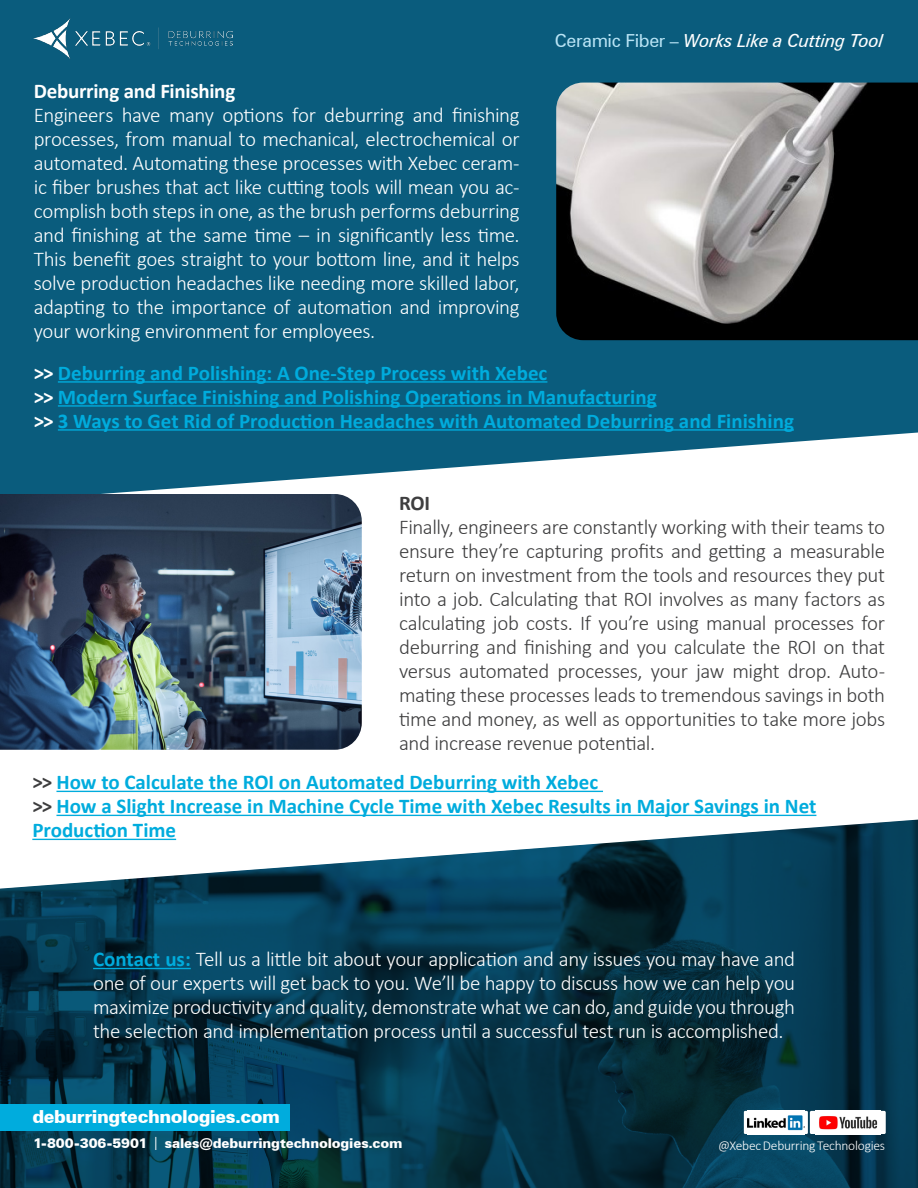
<style>
.page{position:relative;width:918px;height:1188px;background:#fff}
.page>*{position:absolute;margin:0;border:0;box-sizing:border-box;transform-origin:0 0}
.t1{font:300 21px/24px "Calibri";letter-spacing:-.02em;color:#fff;text-align:justify}
.t2{font:300 21px/24px "Calibri";letter-spacing:-.02em;color:#3e3e3f;text-align:justify}
.t3{font:700 21px/24px "Calibri";color:#00acdd}
.t4{font:700 21px "Calibri";letter-spacing:-.015em;color:#fff}
.t5{font:700 21px "Calibri";color:#3e3e3f}
.t6{font:italic 18px "Zurich BT";letter-spacing:-.025em;color:#fff}
.t7{font:900 18px "Zurich BT";letter-spacing:-.025em;color:#fff}
.t8{font:900 13.5px "Zurich BT";letter-spacing:-.01em;color:#fff}
.t9{font:300 13.5px "Calibri";letter-spacing:-.02em;color:#fff}
.s1{font-style:normal;color:#b9e4f5}
.s2{color:#fff}
.s3{color:#3e3e3f}
.s4{font-weight:700;color:#00acdd}
.s5{font-size:18.15px}
</style>
<div class="page">
<img style="left:0;top:889px;width:918px;height:299px">
<svg style="left:0;top:0;width:918px;height:494px;background:#1b6786"></svg>
<img style="left:34px;top:18px;width:199px;height:41px">
<div style="left:0;top:1104px;width:289px;height:27px;background:#00acdd"></div>
<div style="left:744px;top:1111px;width:64px;height:23px;background:#fff"></div>
<img style="left:748px;top:1115px;width:56px;height:16px">
<div style="left:810px;top:1111px;width:76px;height:23px;background:#fff;border-radius:2px"></div>
<img style="left:819px;top:1116px;width:59px;height:14px">
<img style="left:556px;top:83px;width:362px;height:257px">
<hr style="left:58px;top:381px;width:489px;height:2px;background:#00acdd">
<hr style="left:58px;top:405px;width:599px;height:2px;background:#00acdd">
<hr style="left:58px;top:429px;width:736px;height:2px;background:#00acdd">
<img style="left:0;top:494px;width:362px;height:256px">
<svg style="left:0;top:814px;width:918px;height:75px"></svg>
<hr style="left:56px;top:791px;width:547px;height:1px;background:#00acdd">
<hr style="left:56px;top:815px;width:760px;height:1px;background:#00acdd">
<hr style="left:32px;top:839px;width:144px;height:1px;background:#00acdd">
<hr style="left:93px;top:968px;width:98px;height:1px;background:#00acdd">
<p class="t6" style="left:555px;top:29px;width:330px"><span class="s1">Ceramic Fiber –</span> Works Like a Cutting Tool</p>
<p class="t4" style="left:34px;top:76px;width:203px">Deburring and Finishing</p>
<p class="t1" style="left:34px;top:103px;width:488px">Engineers have many options for deburring and finishing processes, from manual to mechanical, electrochemical or automated. Automating these processes with Xebec ceram&shy;ic fiber brushes that act like cutting tools will mean you ac&shy;complish both steps in one, as the brush performs deburring and finishing at the same time – in significantly less time.<br>This benefit goes straight to your bottom line, and it helps solve production headaches like needing more skilled labor, adapting to the importance of automation and improving your working environment for employees.</p>
<p class="t3" style="left:34px;top:360px;width:515px"><span class="s2">&gt;&gt;</span> Deburring and Polishing: A One-Step Process with Xebec</p>
<p class="t3" style="left:34px;top:384px;width:624px"><span class="s2">&gt;&gt;</span> Modern Surface Finishing and Polishing Operations in Manufacturing</p>
<p class="t3" style="left:34px;top:408px;width:762px"><span class="s2">&gt;&gt;</span> 3 Ways to Get Rid of Production Headaches with Automated Deburring and Finishing</p>
<p class="t5" style="left:399px;top:488px;width:32px">ROI</p>
<p class="t2" style="left:399px;top:515px;width:488px">Finally, engineers are constantly working with their teams to ensure they’re capturing profits and getting a measurable return on investment from the tools and resources they put into a job. Calculating that ROI involves as many factors as calculating job costs. If you’re using manual processes for deburring and finishing and you calculate the ROI on that versus automated processes, your jaw might drop. Auto&shy;mating these processes leads to tremendous savings in both time and money, as well as opportunities to take more jobs and increase revenue potential.</p>
<p class="t3" style="left:32px;top:770px;width:567px"><span class="s3">&gt;&gt;</span> How to Calculate the ROI on Automated Deburring with Xebec</p>
<p class="t3" style="left:32px;top:794px;width:786px"><span class="s3">&gt;&gt;</span> How a Slight Increase in Machine Cycle Time with Xebec Results in Major Savings in Net<br>Production Time</p>
<p class="t1" style="left:93px;top:947px;width:704px"><span class="s4">Contact us:</span> Tell us a little bit about your application and any issues you may have and one of our experts will get back to you. We’ll be happy to discuss how we can help you maximize productivity and quality, demonstrate what we can do, and guide you through the selection and implementation process until a successful test run is accomplished.</p>
<p class="t7" style="left:32px;top:1106px;width:249px">deburringtechnologies.com</p>
<p class="t8" style="left:33px;top:1135px;width:371px">1-800-306-5901 <span class="s5">I</span> sales@deburringtechnologies.com</p>
<p class="t9" style="left:718px;top:1137px;width:168px">@Xebec Deburring Technologies</p>
</div>
